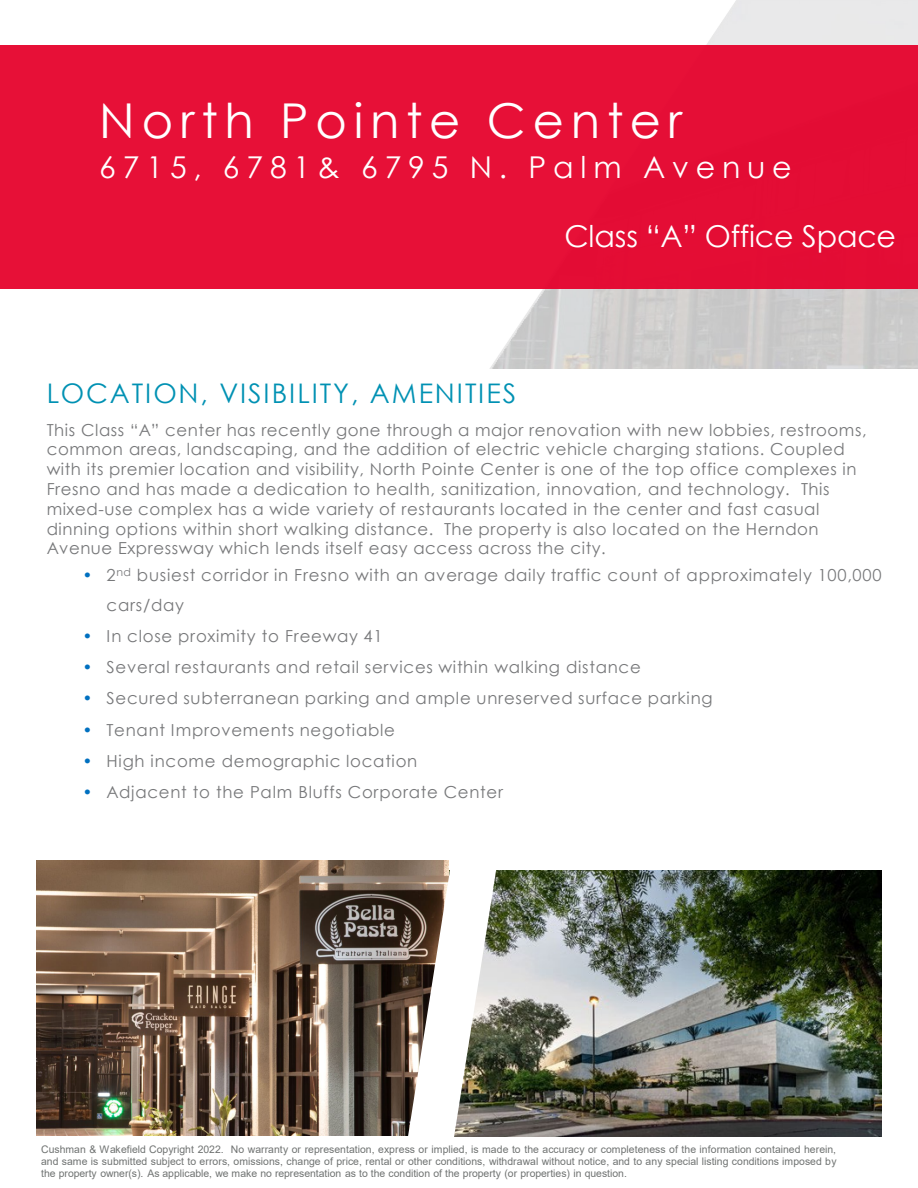
<style>
.page{position:relative;width:918px;height:1188px;background:#fff}
.page>*{position:absolute;margin:0;border:0;box-sizing:border-box;transform-origin:0 0}
.t1{font:48px "Century Gothic";letter-spacing:.14em;color:#fff}
.t2{font:30px "Century Gothic";letter-spacing:.225em;color:#fff}
.t3{font:30px "Century Gothic";letter-spacing:-.005em;color:#fff}
.t4{font:27px "Century Gothic";letter-spacing:.065em;color:#0091b3}
.t5{font:16.5px/19.8px "Century Gothic";letter-spacing:.04em;color:#77787a}
.t6{font:10.5px/12px "Arial";letter-spacing:-.005em;color:#707372;text-align:justify}
.s1{color:#0070c0}
</style>
<div class="page">
<img style="left:500px;top:870px;width:382px;height:266px">
<img style="left:490px;top:0;width:428px;height:369px">
<div style="left:0;top:45px;width:918px;height:243px;background:#e71037"></div>
<img style="left:36px;top:861px;width:365px;height:275px">
<img style="left:401px;top:860px;width:99px;height:277px">
<h2 class="t1" style="left:99px;top:88px;width:585px">North Pointe Center</h2>
<h2 class="t2" style="left:99px;top:147px;width:694px">6715, 6781&amp; 6795 N. Palm Avenue</h2>
<p class="t3" style="left:564px;top:215px;width:333px">Class “A” Office Space</p>
<p class="t4" style="left:47px;top:374px;width:471px">LOCATION, VISIBILITY, AMENITIES</p>
<p class="t5" style="left:47px;top:419px;width:821px">This Class “A” center has recently gone through a major renovation with new lobbies, restrooms, common areas, landscaping, and the addition of electric vehicle charging stations. Coupled with its premier location and visibility, North Pointe Center is one of the top office complexes in Fresno and has made a dedication to health, sanitization, innovation, and technology. This mixed-use complex has a wide variety of restaurants located in the center and fast casual dinning options within short walking distance. The property is also located on the Herndon Avenue Expressway which lends itself easy access across the city.</p>
<p class="t5" style="left:107px;top:560px;width:777px;line-height:29.7px;text-indent:-24px"><span class="s1">•</span> 2<sup>nd</sup> busiest corridor in Fresno with an average daily traffic count of approximately 100,000 cars/day</p>
<p class="t5" style="left:82px;top:626px;width:302px"><span class="s1">•</span> In close proximity to Freeway 41</p>
<p class="t5" style="left:82px;top:657px;width:560px"><span class="s1">•</span> Several restaurants and retail services within walking distance</p>
<p class="t5" style="left:82px;top:688px;width:632px"><span class="s1">•</span> Secured subterranean parking and ample unreserved surface parking</p>
<p class="t5" style="left:82px;top:719px;width:314px"><span class="s1">•</span> Tenant Improvements negotiable</p>
<p class="t5" style="left:82px;top:751px;width:336px"><span class="s1">•</span> High income demographic location</p>
<p class="t5" style="left:82px;top:782px;width:422px"><span class="s1">•</span> Adjacent to the Palm Bluffs Corporate Center</p>
<p class="t6" style="left:41px;top:1143px;width:797px">Cushman &amp; Wakefield Copyright 2022. No warranty or representation, express or implied, is made to the accuracy or completeness of the information contained herein, and same is submitted subject to errors, omissions, change of price, rental or other conditions, withdrawal without notice, and to any special listing conditions imposed by the property owner(s). As applicable, we make no representation as to the condition of the property (or properties) in question.</p>
</div>
